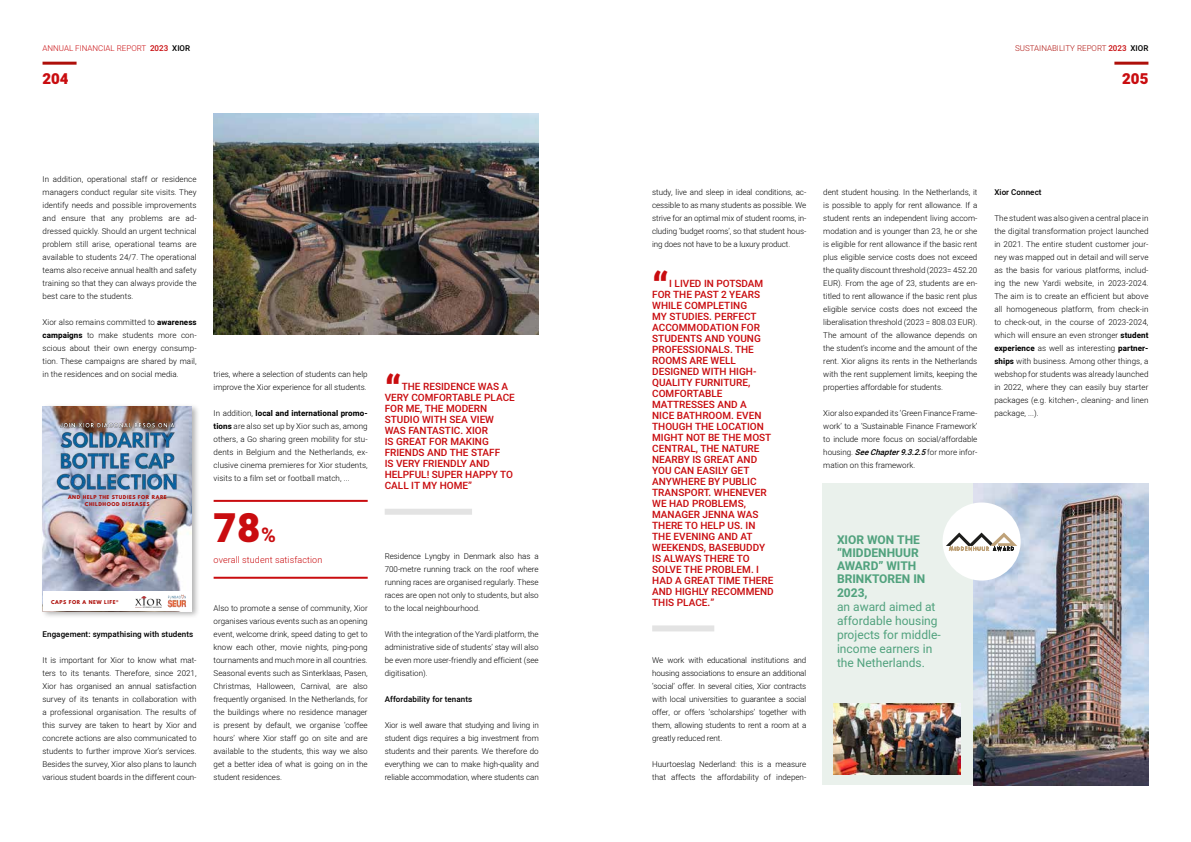
<style>
.page{position:relative;width:1191px;height:842px;background:#fff}
.page>*{position:absolute;margin:0;border:0;box-sizing:border-box;transform-origin:0 0}
.t1{font:900 40px "Heebo";color:#c90c0f}
.t2{font:900 39px "Heebo";color:#c90c0f}
.t3{font:900 15px "Heebo";color:#c90c0f}
.t4{font:12px/14px "Heebo";color:#51a27e}
.t5{font:700 12px/13.2px "Heebo";color:#51a27e}
.t6{font:500 10px/11px "Heebo";color:#c90c0f}
.t7{font:300 9px "Heebo";letter-spacing:.01em;color:#c90c0f}
.t8{font:300 8px/13px "Heebo";color:#000;text-align:justify}
.t9{font:500 8px "Heebo";letter-spacing:.01em;color:#000}
.t10{font:300 8px "Heebo";color:#c90c0f}
.t11{font:300 8px "Heebo";color:#ae0f0a}
.t12{font:700 4.7px/6.4px "League Spartan";letter-spacing:.12em;color:#ae0f0a;text-align:center}
.s1{font-weight:500}
.s2{font-weight:500;color:#000}
.s3{font-weight:500;color:#c90c0f}
.s4{font-weight:700}
.s5{font-weight:700;font-size:20px}
.s6{font-weight:500;font-style:italic}
</style>
<div class="page">
<div style="left:40px;top:403px;width:160px;height:216px;background:#000;opacity:.3"></div>
<img style="left:43px;top:406px;width:149px;height:205px">
<img style="left:55px;top:430px;width:129px;height:67px">
<div style="left:43px;top:592px;width:148px;height:19px;background:#fff"></div>
<img style="left:60px;top:420px;width:115px;height:11px">
<img style="left:167px;top:595px;width:20px;height:12px">
<img style="left:135px;top:596px;width:26px;height:11px">
<hr style="left:214px;top:500px;width:154px;height:2px;background:#c90c0f">
<hr style="left:214px;top:577px;width:154px;height:2px;background:#c90c0f">
<img style="left:214px;top:113px;width:325px;height:221px">
<div style="left:385px;top:509px;width:87px;height:6px;background:#e3e3e3"></div>
<div style="left:652px;top:625px;width:62px;height:6px;background:#e3e3e3"></div>
<img style="left:973px;top:483px;width:176px;height:302px">
<div style="left:823px;top:483px;width:150px;height:302px;background:#eaf1ec"></div>
<div style="left:942px;top:502px;width:78px;height:78px;background:#fff;border-radius:50%"></div>
<svg style="left:946px;top:532px;width:71px;height:19px"></svg>
<img style="left:834px;top:703px;width:126px;height:71px">
<hr style="left:1114px;top:62px;width:34px;height:3px;background:#ae0f0a">
<hr style="left:43px;top:62px;width:34px;height:3px;background:#ae0f0a">
<p class="t10" style="left:43px;top:43px;width:149px">ANNUAL FINANCIAL REPORT <span class="s1">2023</span> <span class="s2">XIOR</span></p>
<p class="t11" style="left:1015px;top:43px;width:135px">SUSTAINABILITY REPORT <span class="s3">2023</span> <span class="s2">XIOR</span></p>
<h3 class="t3" style="left:43px;top:68px;width:28px">204</h3>
<h3 class="t3" style="left:1122px;top:68px;width:28px">205</h3>
<p class="t8" style="left:43px;top:173px;width:156px">In addition, operational staff or residence managers conduct regular site visits. They identify needs and possible improvements and ensure that any problems are ad&shy;dressed quickly. Should an urgent technical problem still arise, operational teams are available to students 24/7. The operational teams also receive annual health and safety training so that they can always provide the best care to the students.</p>
<p class="t8" style="left:43px;top:316px;width:156px">Xior also remains committed to <span class="s4">awareness campaigns</span> to make students more con&shy;scious about their own energy consump&shy;tion. These campaigns are shared by mail, in the residences and on social media.</p>
<p class="t12" style="left:68px;top:494px;width:100px">AND HELP THE STUDIES FOR RARE<br>CHILDHOOD DISEASES</p>
<p class="t12" style="left:51px;top:599px;width:69px">CAPS FOR A NEW LIFE®</p>
<p class="t9" style="left:43px;top:629px;width:152px">Engagement: sympathising with students</p>
<p class="t8" style="left:43px;top:654px;width:156px">It is important for Xior to know what mat&shy;ters to its tenants. Therefore, since 2021, Xior has organised an annual satisfaction survey of its tenants in collaboration with a professional organisation. The results of this survey are taken to heart by Xior and concrete actions are also communicated to students to further improve Xior’s services.<br>Besides the survey, Xior also plans to launch various student boards in the different coun-</p>
<p class="t8" style="left:214px;top:368px;width:156px">tries, where a selection of students can help improve the Xior experience for all students.</p>
<p class="t8" style="left:214px;top:407px;width:156px">In addition, <span class="s4">local and international promo&shy;tions</span> are also set up by Xior such as, among others, a Go sharing green mobility for stu&shy;dents in Belgium and the Netherlands, ex&shy;clusive cinema premieres for Xior students, visits to a film set or football match, ...</p>
<h1 class="t1" style="left:214px;top:500px;width:64px">78<span class="s5">%</span></h1>
<p class="t7" style="left:214px;top:553px;width:110px">overall student satisfaction</p>
<p class="t8" style="left:214px;top:602px;width:156px">Also to promote a sense of community, Xior organises various events such as an opening event, welcome drink, speed dating to get to know each other, movie nights, ping-pong tournaments and much more in all countries.<br>Seasonal events such as Sinterklaas, Pasen, Christmas, Halloween, Carnival, are also frequently organised. In the Netherlands, for the buildings where no residence manager is present by default, we organise ‘coffee hours’ where Xior staff go on site and are available to the students, this way we also get a better idea of what is going on in the student residences.</p>
<h2 class="t2" style="left:385px;top:363px;width:19px">“</h2>
<p class="t6" style="left:385px;top:381px;width:132px;text-indent:17px">THE RESIDENCE WAS A<br>VERY COMFORTABLE PLACE<br>FOR ME, THE MODERN<br>STUDIO WITH SEA VIEW<br>WAS FANTASTIC. XIOR<br>IS GREAT FOR MAKING<br>FRIENDS AND THE STAFF<br>IS VERY FRIENDLY AND<br>HELPFUL! SUPER HAPPY TO<br>CALL IT MY HOME”</p>
<p class="t8" style="left:385px;top:550px;width:156px">Residence Lyngby in Denmark also has a 700-metre running track on the roof where running races are organised regularly. These races are open not only to students, but also to the local neighbourhood.</p>
<p class="t8" style="left:385px;top:628px;width:156px">With the integration of the Yardi platform, the administrative side of students’ stay will also be even more user-friendly and efficient (see digitisation).</p>
<p class="t9" style="left:385px;top:694px;width:89px">Affordability for tenants</p>
<p class="t8" style="left:385px;top:719px;width:156px">Xior is well aware that studying and living in student digs requires a big investment from students and their parents. We therefore do everything we can to make high-quality and reliable accommodation, where students can</p>
<p class="t8" style="left:652px;top:186px;width:156px">study, live and sleep in ideal conditions, ac&shy;cessible to as many students as possible. We strive for an optimal mix of student rooms, in&shy;cluding ‘budget rooms’, so that student hous&shy;ing does not have to be a luxury product.</p>
<h2 class="t2" style="left:652px;top:260px;width:19px">“</h2>
<p class="t6" style="left:652px;top:278px;width:123px;text-indent:17px">I LIVED IN POTSDAM<br>FOR THE PAST 2 YEARS<br>WHILE COMPLETING<br>MY STUDIES. PERFECT<br>ACCOMMODATION FOR<br>STUDENTS AND YOUNG<br>PROFESSIONALS. THE<br>ROOMS ARE WELL<br>DESIGNED WITH HIGH-<br>QUALITY FURNITURE,<br>COMFORTABLE<br>MATTRESSES AND A<br>NICE BATHROOM. EVEN<br>THOUGH THE LOCATION<br>MIGHT NOT BE THE MOST<br>CENTRAL, THE NATURE<br>NEARBY IS GREAT AND<br>YOU CAN EASILY GET<br>ANYWHERE BY PUBLIC<br>TRANSPORT. WHENEVER<br>WE HAD PROBLEMS,<br>MANAGER JENNA WAS<br>THERE TO HELP US. IN<br>THE EVENING AND AT<br>WEEKENDS, BASEBUDDY<br>IS ALWAYS THERE TO<br>SOLVE THE PROBLEM. I<br>HAD A GREAT TIME THERE<br>AND HIGHLY RECOMMEND<br>THIS PLACE.”</p>
<p class="t8" style="left:652px;top:654px;width:156px">We work with educational institutions and housing associations to ensure an additional ‘social’ offer. In several cities, Xior contracts with local universities to guarantee a social offer, or offers ‘scholarships’ together with them, allowing students to rent a room at a greatly reduced rent.</p>
<p class="t8" style="left:652px;top:758px;width:156px">Huurtoeslag Nederland: this is a measure that affects the affordability of indepen-</p>
<p class="t8" style="left:823px;top:186px;width:156px">dent student housing. In the Netherlands, it is possible to apply for rent allowance. If a student rents an independent living accom&shy;modation and is younger than 23, he or she is eligible for rent allowance if the basic rent plus eligible service costs does not exceed the quality discount threshold (2023= 452.20<br>EUR). From the age of 23, students are en&shy;titled to rent allowance if the basic rent plus eligible service costs does not exceed the liberalisation threshold (2023 = 808.03 EUR).<br>The amount of the allowance depends on the student’s income and the amount of the rent. Xior aligns its rents in the Netherlands with the rent supplement limits, keeping the properties affordable for students.</p>
<p class="t8" style="left:823px;top:407px;width:156px">Xior also expanded its ‘Green Finance Frame&shy;work’ to a ‘Sustainable Finance Framework’ to include more focus on social/affordable housing. <span class="s6">SeeChapter9.3.2.5</span>for more infor&shy;mation on this framework.</p>
<h3 class="t5" style="left:837px;top:534px;width:90px">XIOR WON THE “MIDDENHUUR<br>AWARD” WITH<br>BRINKTOREN IN<br>2023,</h3>
<h3 class="t4" style="left:837px;top:600px;width:105px">an award aimed at affordable housing projects for middle&shy;income earners in the Netherlands.</h3>
<p class="t9" style="left:994px;top:187px;width:49px">Xior Connect</p>
<p class="t8" style="left:994px;top:212px;width:156px">The student was also given a central place in the digital transformation project launched in 2021. The entire student customer jour&shy;ney was mapped out in detail and will serve as the basis for various platforms, includ&shy;ing the new Yardi website, in 2023-2024.<br>The aim is to create an efficient but above all homogeneous platform, from check-in to check-out, in the course of 2023-2024, which will ensure an even stronger <span class="s4">student experience</span> as well as interesting <span class="s4">partner&shy;ships</span> with business. Among other things, a webshop for students was already launched in 2022, where they can easily buy starter packages (e.g. kitchen-, cleaning- and linen package, ...).</p>
</div>
